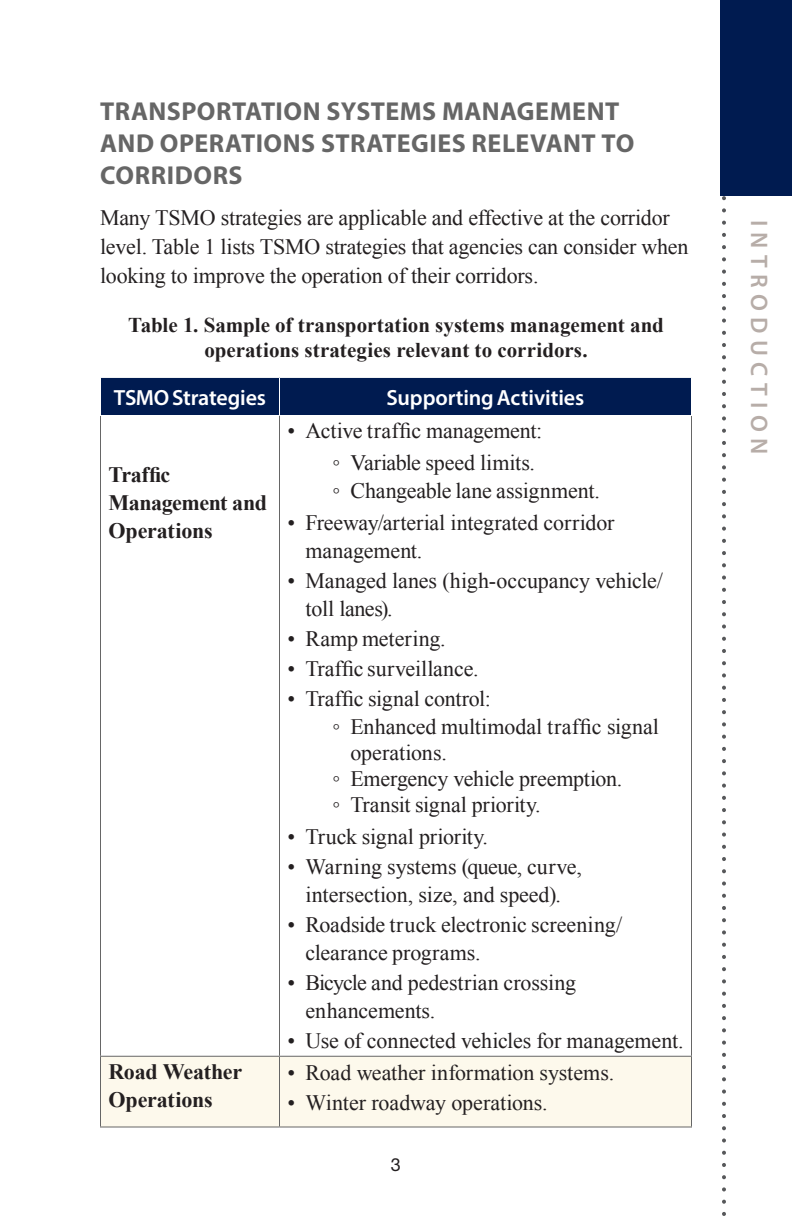
<style>
.page{position:relative;width:792px;height:1224px;background:#fff}
.page>*{position:absolute;margin:0;border:0;box-sizing:border-box;transform-origin:0 0}
.Heading_2{font:700 26px/32px "Myriad Pro";letter-spacing:.015em;color:#666}
.t1{font:600 24px "Myriad Pro";letter-spacing:.265em;color:#b7ada8}
.t2{font:22px/28px "Times New Roman";letter-spacing:-.01em;color:#231f20}
.Table_Body_Bold{font:700 22px/28px "Times New Roman";letter-spacing:-.015em;color:#231f20}
.Table_Header{font:600 22px "Myriad Pro";letter-spacing:-.01em;color:#fff}
.Table_caption{font:700 21px/25.2px "Times New Roman";color:#231f20;text-align:center}
.t3{font:18px "Helvetica Neue LT Std";color:#231f20}
</style>
<div class="page">
<div style="left:101px;top:378px;width:590px;height:37px;background:#001b50"></div>
<div style="left:101px;top:1057px;width:590px;height:69px;background:#fdf9ec"></div>
<hr style="left:100px;top:416px;width:1px;height:640px;background:#666">
<hr style="left:100px;top:1057px;width:1px;height:69px;background:#666">
<hr style="left:691px;top:416px;width:1px;height:640px;background:#666">
<hr style="left:691px;top:1057px;width:1px;height:69px;background:#666">
<hr style="left:279px;top:416px;width:1px;height:640px;background:#666">
<hr style="left:100px;top:1056px;width:180px;height:1px;background:#666">
<hr style="left:280px;top:1056px;width:412px;height:1px;background:#666">
<hr style="left:279px;top:1057px;width:1px;height:69px;background:#666">
<hr style="left:100px;top:1126px;width:180px;height:2px;background:#666">
<hr style="left:280px;top:1126px;width:412px;height:2px;background:#666">
<hr style="left:279px;top:378px;width:1px;height:37px;background:#fff">
<svg style="left:722px;top:196px;width:4px;height:1020px"></svg>
<div style="left:720px;top:0;width:72px;height:196px;background:#001b50"></div>
<p class="Heading_2" style="left:100px;top:94px;width:536px">TRANSPORTATION SYSTEMS MANAGEMENT<br>AND OPERATIONS STRATEGIES RELEVANT TO<br>CORRIDORS</p>
<p class="t2" style="left:100px;top:202px;width:590px;line-height:29px">Many TSMO strategies are applicable and effective at the corridor level. Table 1 lists TSMO strategies that agencies can consider when looking to improve the operation of their corridors.</p>
<p class="Table_caption" style="left:128px;top:312px;width:537px">Table 1. Sample of transportation systems management and operations strategies relevant to corridors.</p>
<p class="Table_Header" style="left:114px;top:383px;width:154px">TSMO Strategies</p>
<p class="Table_Header" style="left:387px;top:383px;width:199px">Supporting Activities</p>
<p class="Table_Body_Bold" style="left:108px;top:460px;width:160px">Traffic<br>Management and<br>Operations</p>
<p class="t2" style="left:288px;top:417px;width:256px">• Active traffic management:</p>
<p class="t2" style="left:332px;top:449px;width:204px">◦ Variable speed limits.</p>
<p class="t2" style="left:332px;top:477px;width:269px">◦ Changeable lane assignment.</p>
<p class="t2" style="left:306px;top:509px;width:311px;text-indent:-18px">• Freeway/arterial integrated corridor management.</p>
<p class="t2" style="left:306px;top:567px;width:359px;text-indent:-18px">• Managed lanes (high-occupancy vehicle/ toll lanes).</p>
<p class="t2" style="left:288px;top:625px;width:160px">• Ramp metering.</p>
<p class="t2" style="left:288px;top:655px;width:193px">• Traffic surveillance.</p>
<p class="t2" style="left:288px;top:685px;width:205px">• Traffic signal control:</p>
<p class="t2" style="left:350px;top:714px;width:310px;line-height:26px;text-indent:-18px">◦ Enhanced multimodal traffic signal operations.</p>
<p class="t2" style="left:332px;top:765px;width:291px">◦ Emergency vehicle preemption.</p>
<p class="t2" style="left:332px;top:791px;width:210px">◦ Transit signal priority.</p>
<p class="t2" style="left:288px;top:823px;width:202px">• Truck signal priority.</p>
<p class="t2" style="left:288px;top:853px;width:296px;text-align:center">• Warning systems (queue, curve, intersection, size, and speed).</p>
<p class="t2" style="left:306px;top:911px;width:318px;text-indent:-18px">• Roadside truck electronic screening/ clearance programs.</p>
<p class="t2" style="left:306px;top:969px;width:272px;text-indent:-18px">• Bicycle and pedestrian crossing enhancements.</p>
<p class="t2" style="left:288px;top:1027px;width:398px">• Use of connected vehicles for management.</p>
<p class="Table_Body_Bold" style="left:108px;top:1057px;width:135px">Road Weather<br>Operations</p>
<p class="t2" style="left:288px;top:1058px;width:328px">• Road weather information systems.</p>
<p class="t2" style="left:288px;top:1088px;width:262px">• Winter roadway operations.</p>
<p class="t3" style="left:391px;top:1154px;width:12px">3</p>
<p class="t1" style="left:774px;top:220px;width:237px;rotate:90deg">INTRODUCTION</p>
</div>
